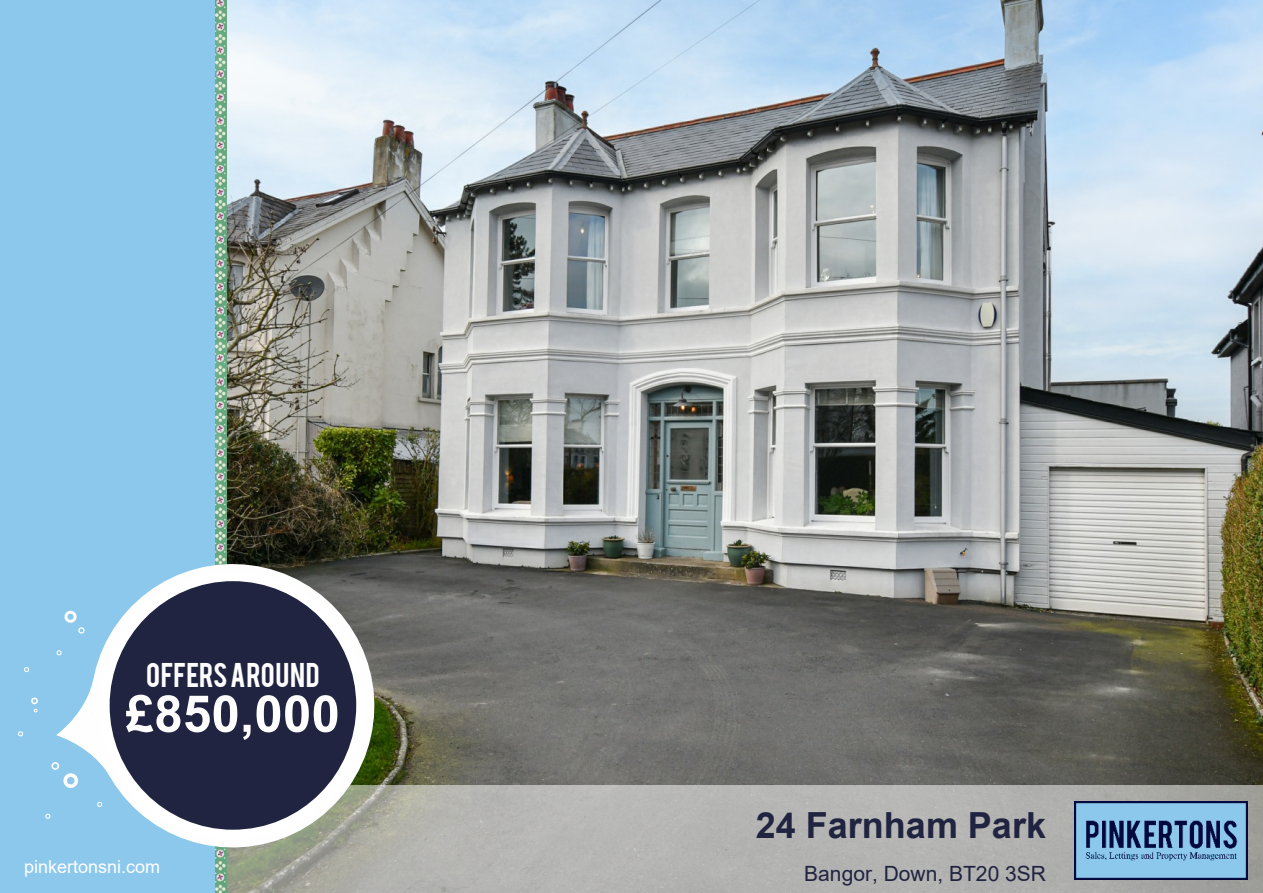
<style>
.page{position:relative;width:1263px;height:893px;background:#fff}
.page>*{position:absolute;margin:0;border:0;box-sizing:border-box;transform-origin:0 0}
.t1{font:700 51px "Arial";letter-spacing:.005em;color:#fefefe}
.t2{font:700 36px "Arial";color:#202440}
.t3{font:27px "Bebas";letter-spacing:.01em;color:#fefefe}
.t4{font:21px "Arial";color:#202440}
.t5{font:18px "Arial";color:#fefefe}
</style>
<div class="page">
<img style="left:227px;top:0;width:1036px;height:785px">
<svg style="left:227px;top:785px;width:1036px;height:108px;background:#b1b1ae"></svg>
<img style="left:214px;top:853px;width:13px;height:40px">
<img style="left:214px;top:0;width:13px;height:532px">
<div style="left:0;top:0;width:214px;height:893px;background:#8cc8ec"></div>
<svg style="left:67px;top:532px;width:339px;height:321px"></svg>
<div style="left:99px;top:571px;width:267px;height:269px;background:#fff;border-radius:50%"></div>
<div style="left:110px;top:581px;width:246px;height:249px;background:#202440;border-radius:50%"></div>
<svg style="left:56px;top:679px;width:55px;height:98px"></svg>
<svg style="left:96px;top:801px;width:6px;height:7px"></svg>
<svg style="left:56px;top:650px;width:6px;height:6px"></svg>
<svg style="left:31px;top:697px;width:7px;height:16px"></svg>
<div style="left:64px;top:610px;width:13px;height:13px;border:3px solid #fefefe;border-radius:50%"></div>
<div style="left:78px;top:627px;width:7px;height:7px;border:1px solid #fefefe;border-radius:50%"></div>
<svg style="left:24px;top:667px;width:5px;height:6px"></svg>
<svg style="left:18px;top:731px;width:5px;height:6px"></svg>
<svg style="left:45px;top:813px;width:5px;height:6px"></svg>
<div style="left:63px;top:773px;width:15px;height:15px;border:4px solid #fefefe;border-radius:50%"></div>
<div style="left:51px;top:762px;width:8px;height:8px;border:2px solid #fefefe;border-radius:50%"></div>
<img style="left:1074px;top:802px;width:174px;height:77px">
<p class="t3" style="left:146px;top:662px;width:175px">OFFERS AROUND</p>
<h1 class="t1" style="left:126px;top:695px;width:216px">£850,000</h1>
<h2 class="t2" style="left:756px;top:812px;width:292px">24 Farnham Park</h2>
<p class="t5" style="left:24px;top:860px;width:138px">pinkertonsni.com</p>
<p class="t4" style="left:804px;top:865px;width:243px">Bangor, Down, BT20 3SR</p>
</div>
